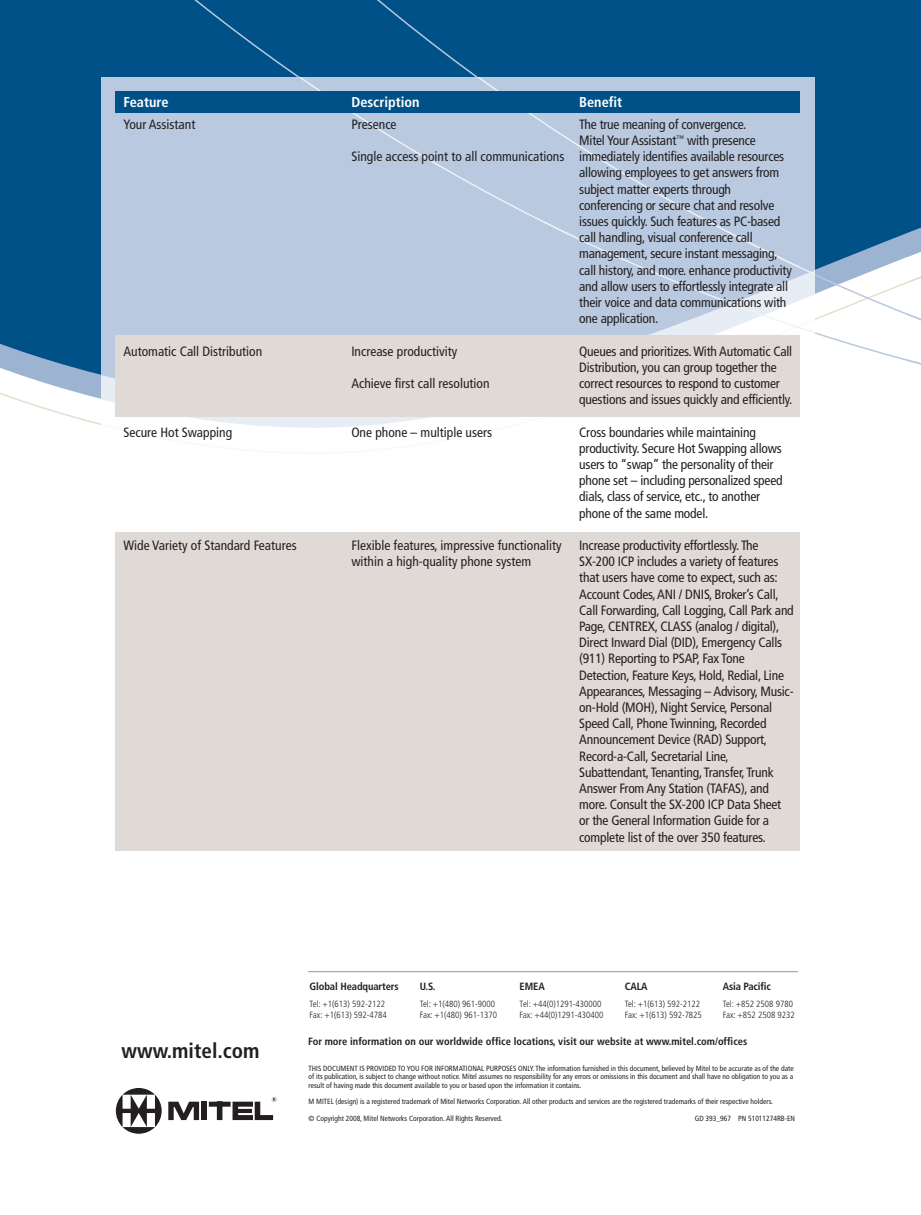
<style>
.page{position:relative;width:921px;height:1215px;background:#fff}
.page>*{position:absolute;margin:0;border:0;box-sizing:border-box;transform-origin:0 0}
.t1{font:700 condensed 21px "Frutiger";color:#231f20}
.t2{font:700 condensed 14.25px "Frutiger";color:#fff}
.t3{font:condensed 13.5px/16.2px "Frutiger";letter-spacing:-.015em;color:#231f20}
.t4{font:700 condensed 10.5px "Frutiger";color:#231f20}
.t5{font:300 condensed 9px/11.2px "Frutiger";color:#231f20}
.t6{font:condensed 7.5px/8.2px "Frutiger";color:#231f20;text-align:justify}
</style>
<div class="page">
<svg style="left:0;top:0;width:907px;height:425px;background:#276b99"></svg>
<svg style="left:907px;top:0;width:13px;height:365px"></svg>
<svg style="left:116px;top:1088px;width:46px;height:46px"></svg>
<div style="left:201px;top:1102px;width:6px;height:18px;background:#231f20"></div>
<svg style="left:168px;top:1102px;width:31px;height:18px"></svg>
<svg style="left:209px;top:1097px;width:67px;height:23px"></svg>
<hr style="left:308px;top:971px;width:489px;height:1px;background:#939598">
<img style="left:101px;top:77px;width:713px;height:351px">
<div style="left:115px;top:532px;width:684px;height:318px;background:#dfdad6"></div>
<div style="left:116px;top:92px;width:683px;height:21px;background:#005187"></div>
<div style="left:115px;top:335px;width:684px;height:81px;background:#dfdad6"></div>
<p class="t2" style="left:123px;top:96px;width:46px">Feature</p>
<p class="t3" style="left:123px;top:117px;width:73px">Your Assistant</p>
<p class="t3" style="left:123px;top:344px;width:140px">Automatic Call Distribution</p>
<p class="t3" style="left:123px;top:425px;width:110px">Secure Hot Swapping</p>
<p class="t3" style="left:123px;top:538px;width:175px">Wide Variety of Standard Features</p>
<p class="t2" style="left:351px;top:96px;width:70px">Description</p>
<p class="t3" style="left:351px;top:117px;width:47px">Presence</p>
<p class="t3" style="left:351px;top:150px;width:214px">Single access point to all communications</p>
<p class="t3" style="left:351px;top:344px;width:107px">Increase productivity</p>
<p class="t3" style="left:351px;top:376px;width:140px">Achieve first call resolution</p>
<p class="t3" style="left:351px;top:425px;width:142px">One phone – multiple users</p>
<p class="t3" style="left:351px;top:538px;width:212px">Flexible features, impressive functionality within a high-quality phone system</p>
<p class="t2" style="left:579px;top:96px;width:45px">Benefit</p>
<p class="t3" style="left:579px;top:117px;width:214px">The true meaning of convergence.<br>Mitel Your Assistant<sup>™</sup> with presence immediately identifies available resources allowing employees to get answers from subject matter experts through conferencing or secure chat and resolve issues quickly. Such features as PC-based call handling, visual conference call management, secure instant messaging, call history, and more. enhance productivity and allow users to effortlessly integrate all their voice and data communications with one application.</p>
<p class="t3" style="left:579px;top:344px;width:214px">Queues and prioritizes. With Automatic Call Distribution, you can group together the correct resources to respond to customer questions and issues quickly and efficiently.</p>
<p class="t3" style="left:579px;top:425px;width:205px">Cross boundaries while maintaining productivity. Secure Hot Swapping allows users to “swap” the personality of their phone set – including personalized speed dials, class of service, etc., to another phone of the same model.</p>
<p class="t3" style="left:579px;top:538px;width:216px">Increase productivity effortlessly. The SX-200 ICP includes a variety of features that users have come to expect, such as:<br>Account Codes, ANI / DNIS, Broker’s Call, Call Forwarding, Call Logging, Call Park and Page, CENTREX, CLASS (analog / digital), Direct Inward Dial (DID), Emergency Calls (911) Reporting to PSAP, Fax Tone Detection, Feature Keys, Hold, Redial, Line Appearances, Messaging – Advisory, Music&shy;on-Hold (MOH), Night Service, Personal Speed Call, Phone Twinning, Recorded Announcement Device (RAD) Support, Record-a-Call, Secretarial Line, Subattendant, Tenanting, Transfer, Trunk Answer From Any Station (TAFAS), and more. Consult the SX-200 ICP Data Sheet or the General Information Guide for a complete list of the over 350 features.</p>
<h1 class="t1" style="left:121px;top:1043px;width:139px">www.mitel.com</h1>
<p class="t4" style="left:309px;top:982px;width:91px">Global Headquarters</p>
<p class="t5" style="left:309px;top:999px;width:79px">Tel: +1(613) 592-2122<br>Fax: +1(613) 592-4784</p>
<p class="t4" style="left:419px;top:982px;width:17px">U.S.</p>
<p class="t5" style="left:419px;top:999px;width:79px">Tel: +1(480) 961-9000<br>Fax: +1(480) 961-1370</p>
<p class="t4" style="left:519px;top:982px;width:27px">EMEA</p>
<p class="t5" style="left:519px;top:999px;width:85px">Tel: +44(0)1291-430000<br>Fax: +44(0)1291-430400</p>
<p class="t4" style="left:624px;top:982px;width:25px">CALA</p>
<p class="t5" style="left:624px;top:999px;width:79px">Tel: +1(613) 592-2122<br>Fax: +1(613) 592-7825</p>
<p class="t4" style="left:722px;top:982px;width:50px">Asia Pacific</p>
<p class="t5" style="left:722px;top:999px;width:74px">Tel: +852 2508 9780<br>Fax: +852 2508 9232</p>
<p class="t4" style="left:308px;top:1037px;width:440px">For more information on our worldwide office locations, visit our website at www.mitel.com/offices</p>
<p class="t6" style="left:308px;top:1065px;width:486px">THIS DOCUMENT IS PROVIDED TO YOU FOR INFORMATIONAL PURPOSES ONLY. The information furnished in this document, believed by Mitel to be accurate as of the date of its publication, is subject to change without notice. Mitel assumes no responsibility for any errors or omissions in this document and shall have no obligation to you as a result of having made this document available to you or based upon the information it contains.</p>
<p class="t6" style="left:308px;top:1098px;width:465px">M MITEL (design) is a registered trademark of Mitel Networks Corporation. All other products and services are the registered trademarks of their respective holders.</p>
<p class="t6" style="left:308px;top:1115px;width:195px">© Copyright 2008, Mitel Networks Corporation. All Rights Reserved.</p>
<p class="t6" style="left:694px;top:1115px;width:102px">GD 393_967 PN 51011274RB-EN</p>
</div>
